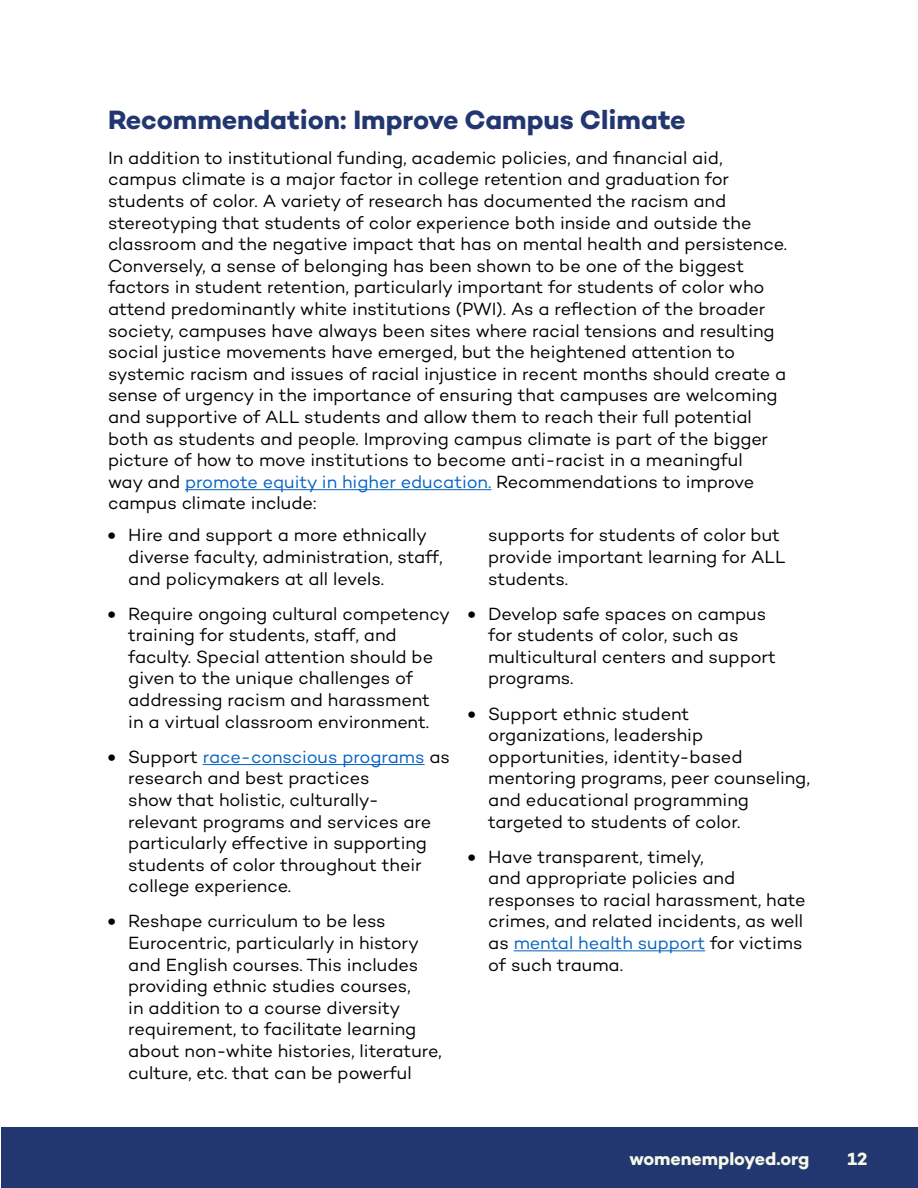
<style>
.page{position:relative;width:918px;height:1188px;background:#fff}
.page>*{position:absolute;margin:0;border:0;box-sizing:border-box;transform-origin:0 0}
.t1{font:700 27px "Campton";color:#223770}
.t2{font:18px/21.6px "Campton";letter-spacing:-.005em;color:#000}
.t3{font:700 18px "Campton";letter-spacing:-.01em;color:#f6f9e8}
.s1{color:#0563c1}
.s2{font-weight:900}
</style>
<div class="page">
<div style="left:1px;top:1128px;width:917px;height:60px;background:#223770"></div>
<hr style="left:185px;top:489px;width:306px;height:1px;background:#0563c1">
<hr style="left:203px;top:764px;width:222px;height:1px;background:#0563c1">
<hr style="left:514px;top:950px;width:191px;height:1px;background:#0563c1">
<h1 class="t1" style="left:108px;top:102px;width:579px">Recommendation: Improve Campus Climate</h1>
<p class="t2" style="left:108px;top:147px;width:681px">In addition to institutional funding, academic policies, and financial aid, campus climate is a major factor in college retention and graduation for students of color. A variety of research has documented the racism and stereotyping that students of color experience both inside and outside the classroom and the negative impact that has on mental health and persistence.<br>Conversely, a sense of belonging has been shown to be one of the biggest factors in student retention, particularly important for students of color who attend predominantly white institutions (PWI). As a reflection of the broader society, campuses have always been sites where racial tensions and resulting social justice movements have emerged, but the heightened attention to systemic racism and issues of racial injustice in recent months should create a sense of urgency in the importance of ensuring that campuses are welcoming and supportive of ALL students and allow them to reach their full potential both as students and people. Improving campus climate is part of the bigger picture of how to move institutions to become anti-racist in a meaningful<br>way and <span class="s1">promote equity in higher education.</span> Recommendations to improve campus climate include:</p>
<p class="t2" style="left:128px;top:524px;width:316px;text-indent:-20px"><span class="s2">•</span> Hire and support a more ethnically diverse faculty, administration, staff, and policymakers at all levels.</p>
<p class="t2" style="left:128px;top:602px;width:323px;text-indent:-20px"><span class="s2">•</span> Require ongoing cultural competency training for students, staff, and faculty. Special attention should be given to the unique challenges of addressing racism and harassment in a virtual classroom environment.</p>
<p class="t2" style="left:128px;top:745px;width:323px;text-indent:-20px"><span class="s2">•</span> Support <span class="s1">race-conscious programs</span> as research and best practices<br>show that holistic, culturally&shy;relevant programs and services are particularly effective in supporting students of color throughout their college experience.</p>
<p class="t2" style="left:128px;top:910px;width:315px;text-indent:-20px"><span class="s2">•</span> Reshape curriculum to be less Eurocentric, particularly in history and English courses. This includes providing ethnic studies courses,<br>in addition to a course diversity requirement, to facilitate learning about non-white histories, literature, culture, etc. that can be powerful</p>
<p class="t2" style="left:488px;top:524px;width:299px">supports for students of color but provide important learning for ALL students.</p>
<p class="t2" style="left:488px;top:602px;width:289px;text-indent:-20px"><span class="s2">•</span> Develop safe spaces on campus for students of color, such as multicultural centers and support programs.</p>
<p class="t2" style="left:488px;top:702px;width:323px;text-indent:-20px"><span class="s2">•</span> Support ethnic student organizations, leadership opportunities, identity-based mentoring programs, peer counseling, and educational programming targeted to students of color.</p>
<p class="t2" style="left:488px;top:845px;width:319px;text-indent:-20px"><span class="s2">•</span> Have transparent, timely,<br>and appropriate policies and responses to racial harassment, hate crimes, and related incidents, as well as <span class="s1">mental health support</span> for victims of such trauma.</p>
<p class="t3" style="left:630px;top:1147px;width:181px">womenemployed.org</p>
<p class="t3" style="left:848px;top:1147px;width:21px">12</p>
</div>
